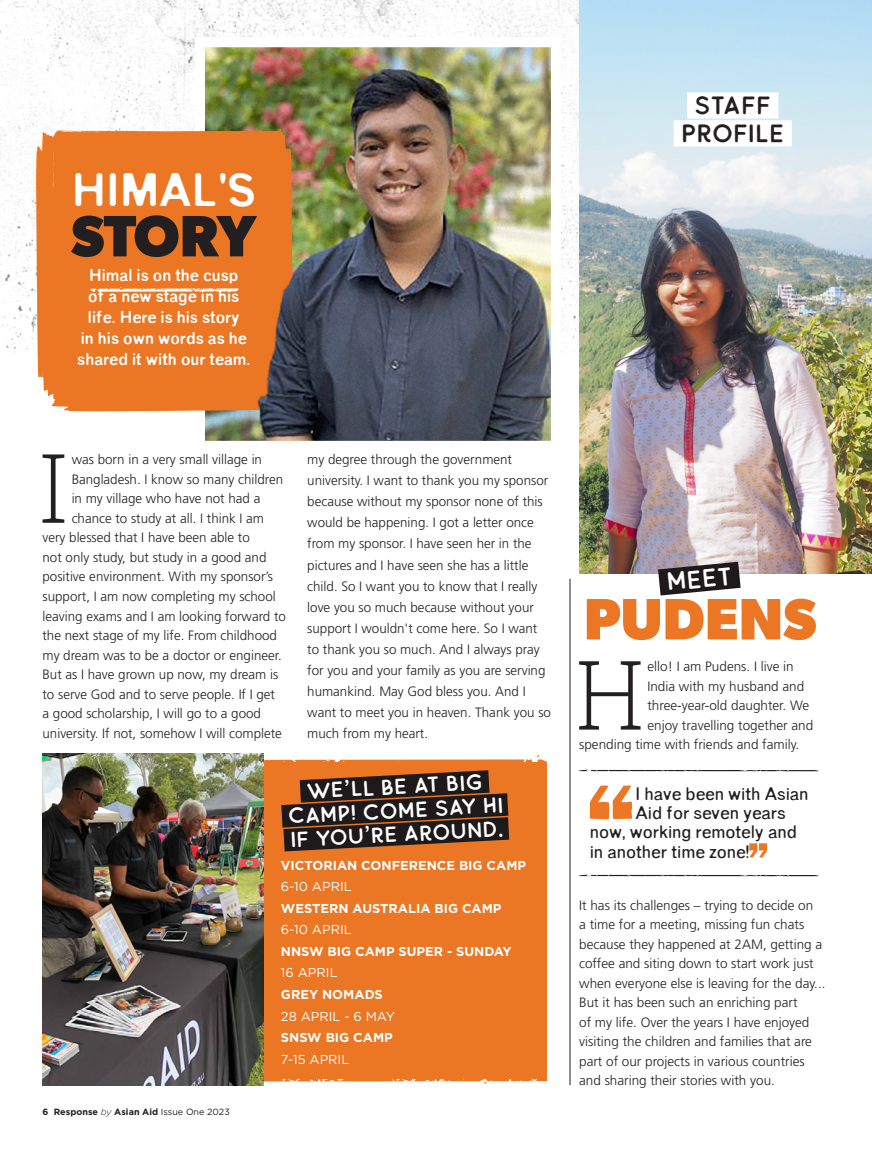
<style>
.page{position:relative;width:872px;height:1149px;background:#fff}
.page>*{position:absolute;margin:0;border:0;box-sizing:border-box;transform-origin:0 0}
.t1{font:100 94.35px "Adelle";color:#231f20}
.t2{font:700 58.5px "Gibson";color:#eb7624}
.t3{font:700 58.5px "Gibson";letter-spacing:-.015em;color:#231f20}
.t4{font:44.85px "Enrique Bold Round";color:#fff}
.t5{font:24.9px "Buckwheat TC Sans";color:#231f20}
.t6{font:24.9px "Buckwheat TC Sans";color:#fff}
.t7{font:21.45px "Buckwheat TC Sans";color:#fff}
.t8{font:17.4px "Enrique Round";color:#231f20}
.t9{font:16.5px/21px "Enrique Bold Round";color:#fff;text-align:center}
.t10{font:300 13.5px/21px "Frutiger LT Std";color:#231f20}
.t11{font:700 12.9px "Gotham";color:#fff}
.t12{font:12.9px "Gotham";color:#fff}
.t13{font:700 9px "Gotham";color:#231f20}
.s1{font-weight:300;font-style:italic}
.s2{font-weight:400}
</style>
<div class="page">
<div style="left:232px;top:762px;width:315px;height:316px;background:#eb7624"></div>
<img style="left:0;top:0;width:579px;height:352px">
<svg style="left:590px;top:785px;width:42px;height:33px"></svg>
<svg style="left:749px;top:843px;width:18px;height:14px"></svg>
<svg style="left:579px;top:768px;width:239px;height:3px"></svg>
<svg style="left:579px;top:873px;width:239px;height:3px"></svg>
<hr style="left:570px;top:578px;width:1px;height:506px;background:#231f20">
<div style="left:36px;top:128px;width:164px;height:283px;background:#eb7624"></div>
<svg style="left:91px;top:287px;width:109px;height:7px"></svg>
<img style="left:200px;top:13px;width:347px;height:425px">
<svg style="left:264px;top:1078px;width:283px;height:5px"></svg>
<img style="left:579px;top:0;width:293px;height:573px">
<div style="left:687px;top:92px;width:91px;height:26px;background:#fff"></div>
<div style="left:673px;top:120px;width:119px;height:26px;background:#fff"></div>
<svg style="left:631px;top:546px;width:137px;height:50px"></svg>
<svg style="left:264px;top:754px;width:283px;height:98px"></svg>
<img style="left:43px;top:753px;width:221px;height:331px">
<p class="t4" style="left:72px;top:162px;width:185px">HIMAL'S</p>
<p class="t3" style="left:71px;top:201px;width:186px">STORY</p>
<p class="t9" style="left:77px;top:265px;width:174px">Himal is on the cusp<br>of a new stage in his life. Here is his story<br>in his own words as he shared it with our team.</p>
<p class="t5" style="left:694px;top:90px;width:78px">STAFF</p>
<p class="t5" style="left:681px;top:118px;width:105px">PROFILE</p>
<p class="t1" style="left:35px;top:432px;width:38px">I</p>
<p class="t10" style="left:72px;top:449px;width:192px">was born in a very small village in</p>
<p class="t10" style="left:72px;top:468px;width:213px">Bangladesh. I know so many children</p>
<p class="t10" style="left:72px;top:488px;width:190px">in my village who have not had a</p>
<p class="t10" style="left:72px;top:507px;width:194px">chance to study at all. I think I am</p>
<p class="t10" style="left:43px;top:527px;width:209px">very blessed that I have been able to</p>
<p class="t10" style="left:43px;top:546px;width:225px">not only study, but study in a good and</p>
<p class="t10" style="left:43px;top:566px;width:232px">positive environment. With my sponsor’s</p>
<p class="t10" style="left:43px;top:586px;width:235px">support, I am now completing my school</p>
<p class="t10" style="left:43px;top:605px;width:245px">leaving exams and I am looking forward to</p>
<p class="t10" style="left:43px;top:625px;width:236px">the next stage of my life. From childhood</p>
<p class="t10" style="left:43px;top:644px;width:241px">my dream was to be a doctor or engineer.</p>
<p class="t10" style="left:43px;top:664px;width:237px">But as I have grown up now, my dream is</p>
<p class="t10" style="left:43px;top:683px;width:234px">to serve God and to serve people. If I get</p>
<p class="t10" style="left:43px;top:703px;width:220px">a good scholarship, I will go to a good</p>
<p class="t10" style="left:43px;top:722px;width:241px">university. If not, somehow I will complete</p>
<p class="t10" style="left:307px;top:449px;width:245px">my degree through the government university. I want to thank you my sponsor because without my sponsor none of this would be happening. I got a letter once from my sponsor. I have seen her in the pictures and I have seen she has a little child. So I want you to know that I really love you so much because without your support I wouldn't come here. So I want to thank you so much. And I always pray for you and your family as you are serving humankind. May God bless you. And I want to meet you in heaven. Thank you so much from my heart.</p>
<p class="t7" style="left:306px;top:777px;width:178px;rotate:-3deg">WE’LL BE AT BIG</p>
<p class="t7" style="left:287px;top:802px;width:217px;rotate:-3deg">CAMP! COME SAY HI</p>
<p class="t7" style="left:290px;top:826px;width:215px;rotate:-3deg">IF YOU’RE AROUND.</p>
<p class="t13" style="left:43px;top:1105px;width:189px">6 Response <span class="s1">by</span> Asian Aid <span class="s2">Issue One 2023</span></p>
<p class="t11" style="left:281px;top:856px;width:247px">VICTORIAN CONFERENCE BIG CAMP</p>
<p class="t12" style="left:281px;top:878px;width:72px">6-10 APRIL</p>
<p class="t11" style="left:281px;top:899px;width:222px">WESTERN AUSTRALIA BIG CAMP</p>
<p class="t12" style="left:281px;top:921px;width:72px">6-10 APRIL</p>
<p class="t11" style="left:281px;top:942px;width:232px">NNSW BIG CAMP SUPER - SUNDAY</p>
<p class="t12" style="left:281px;top:964px;width:58px">16 APRIL</p>
<p class="t11" style="left:281px;top:985px;width:103px">GREY NOMADS</p>
<p class="t12" style="left:281px;top:1007px;width:115px">28 APRIL - 6 MAY</p>
<p class="t11" style="left:281px;top:1028px;width:113px">SNSW BIG CAMP</p>
<p class="t12" style="left:281px;top:1050px;width:70px">7-15 APRIL</p>
<p class="t6" style="left:665px;top:566px;width:67px;rotate:-6deg">MEET</p>
<p class="t2" style="left:584px;top:584px;width:234px">PUDENS</p>
<p class="t1" style="left:572px;top:639px;width:77px">H</p>
<p class="t10" style="left:647px;top:656px;width:148px">ello! I am Pudens. I live in</p>
<p class="t10" style="left:647px;top:675px;width:158px">India with my husband and</p>
<p class="t10" style="left:647px;top:695px;width:163px">three-year-old daughter. We</p>
<p class="t10" style="left:647px;top:714px;width:167px">enjoy travelling together and</p>
<p class="t10" style="left:579px;top:734px;width:222px">spending time with friends and family.</p>
<p class="t8" style="left:635px;top:782px;width:174px">I have been with Asian</p>
<p class="t8" style="left:635px;top:801px;width:152px">Aid for seven years</p>
<p class="t8" style="left:590px;top:821px;width:208px">now, working remotely and</p>
<p class="t8" style="left:590px;top:840px;width:161px">in another time zone!</p>
<p class="t10" style="left:579px;top:895px;width:248px;line-height:19.5px">It has its challenges – trying to decide on<br>a time for a meeting, missing fun chats because they happened at 2AM, getting a coffee and siting down to start work just when everyone else is leaving for the day...<br>But it has been such an enriching part<br>of my life. Over the years I have enjoyed visiting the children and families that are part of our projects in various countries and sharing their stories with you.</p>
</div>
